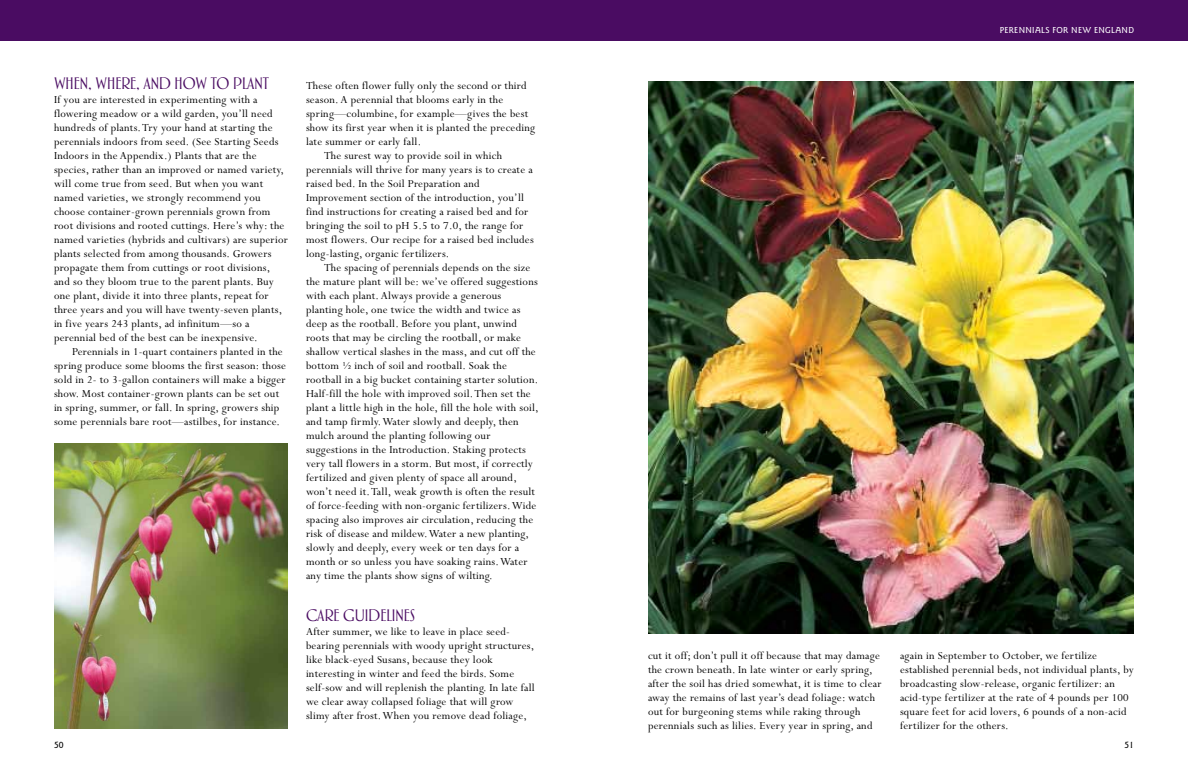
<style>
.page{position:relative;width:1188px;height:779px;background:#fff}
.page>*{position:absolute;margin:0;border:0;box-sizing:border-box;transform-origin:0 0}
.t1{font:14px "Aphasia BT";color:#4a0c62}
.t2{font:12px/14px "Perpetua Std";letter-spacing:.02em;color:#000}
.t3{font:500 10px "Goudy Sans Std";color:#000}
.t4{font:500 9px "Goudy Sans Std";letter-spacing:.04em;color:#fff}
</style>
<div class="page">
<div style="left:0;top:0;width:1188px;height:40px;background:#4a0c62"></div>
<img style="left:648px;top:81px;width:486px;height:552px">
<img style="left:54px;top:443px;width:234px;height:286px">
<p class="t1" style="left:54px;top:74px;width:216px">WHEN , WHERE, AN D HOW TO PLANT</p>
<p class="t2" style="left:54px;top:93px;width:236px">If you are interested in experimenting with a flowering meadow or a wild garden, you’ll need hundreds of plants. Try your hand at starting the perennials indoors from seed. (See Starting Seeds Indoors in the Appendix.) Plants that are the species, rather than an improved or named variety, will come true from seed. But when you want named varieties, we strongly recommend you choose container-grown perennials grown from root divisions and rooted cuttings. Here’s why: the named varieties (hybrids and cultivars) are superior plants selected from among thousands. Growers propagate them from cuttings or root divisions, and so they bloom true to the parent plants. Buy one plant, divide it into three plants, repeat for three years and you will have twenty-seven plants, in five years 243 plants, ad infinitum—so a perennial bed of the best can be inexpensive.</p>
<p class="t2" style="left:54px;top:345px;width:234px;text-indent:18px">Perennials in 1-quart containers planted in the spring produce some blooms the first season: those sold in 2- to 3-gallon containers will make a bigger show. Most container-grown plants can be set out in spring, summer, or fall. In spring, growers ship some perennials bare root—astilbes, for instance.</p>
<p class="t3" style="left:54px;top:739px;width:11px">50</p>
<p class="t2" style="left:306px;top:79px;width:222px">These often flower fully only the second or third</p>
<p class="t2" style="left:306px;top:93px;width:199px">season. A perennial that blooms early in the</p>
<p class="t2" style="left:306px;top:107px;width:224px">spring—columbine, for example—gives the best</p>
<p class="t2" style="left:306px;top:121px;width:231px">show its first year when it is planted the preceding</p>
<p class="t2" style="left:306px;top:135px;width:117px">late summer or early fall.</p>
<p class="t2" style="left:324px;top:149px;width:180px">The surest way to provide soil in which</p>
<p class="t2" style="left:306px;top:163px;width:228px">perennials will thrive for many years is to create a</p>
<p class="t2" style="left:306px;top:177px;width:175px">raised bed. In the Soil Preparation and</p>
<p class="t2" style="left:306px;top:191px;width:220px">Improvement section of the introduction, you’ll</p>
<p class="t2" style="left:306px;top:205px;width:224px">find instructions for creating a raised bed and for</p>
<p class="t2" style="left:306px;top:219px;width:219px">bringing the soil to pH 5.5 to 7.0, the range for</p>
<p class="t2" style="left:306px;top:233px;width:229px">most flowers. Our recipe for a raised bed includes</p>
<p class="t2" style="left:306px;top:247px;width:145px">long-lasting, organic fertilizers.</p>
<p class="t2" style="left:324px;top:261px;width:208px">The spacing of perennials depends on the size</p>
<p class="t2" style="left:306px;top:275px;width:233px">the mature plant will be: we’ve offered suggestions</p>
<p class="t2" style="left:306px;top:289px;width:197px">with each plant. Always provide a generous</p>
<p class="t2" style="left:306px;top:303px;width:216px">planting hole, one twice the width and twice as</p>
<p class="t2" style="left:306px;top:317px;width:213px">deep as the rootball. Before you plant, unwind</p>
<p class="t2" style="left:306px;top:331px;width:217px">roots that may be circling the rootball, or make</p>
<p class="t2" style="left:306px;top:345px;width:231px">shallow vertical slashes in the mass, and cut off the</p>
<p class="t2" style="left:306px;top:359px;width:202px">bottom ½ inch of soil and rootball. Soak the</p>
<p class="t2" style="left:306px;top:373px;width:234px">rootball in a big bucket containing starter solution.</p>
<p class="t2" style="left:306px;top:387px;width:226px">Half-fill the hole with improved soil. Then set the</p>
<p class="t2" style="left:306px;top:401px;width:234px">plant a little high in the hole, fill the hole with soil,</p>
<p class="t2" style="left:306px;top:415px;width:214px">and tamp firmly. Water slowly and deeply, then</p>
<p class="t2" style="left:306px;top:429px;width:186px">mulch around the planting following our</p>
<p class="t2" style="left:306px;top:443px;width:221px">suggestions in the Introduction. Staking protects</p>
<p class="t2" style="left:306px;top:457px;width:228px">very tall flowers in a storm. But most, if correctly</p>
<p class="t2" style="left:306px;top:471px;width:212px">fertilized and given plenty of space all around,</p>
<p class="t2" style="left:306px;top:485px;width:231px">won’t need it. Tall, weak growth is often the result</p>
<p class="t2" style="left:306px;top:499px;width:232px">of force-feeding with non-organic fertilizers. Wide</p>
<p class="t2" style="left:306px;top:513px;width:229px">spacing also improves air circulation, reducing the</p>
<p class="t2" style="left:306px;top:527px;width:225px">risk of disease and mildew. Water a new planting,</p>
<p class="t2" style="left:306px;top:541px;width:215px">slowly and deeply, every week or ten days for a</p>
<p class="t2" style="left:306px;top:555px;width:223px">month or so unless you have soaking rains. Water</p>
<p class="t2" style="left:306px;top:569px;width:188px">any time the plants show signs of wilting.</p>
<p class="t1" style="left:306px;top:606px;width:20px">CARE</p>
<p class="t1" style="left:343px;top:606px;width:44px">GUIDELINES</p>
<p class="t2" style="left:306px;top:625px;width:230px">After summer, we like to leave in place seed&shy;bearing perennials with woody upright structures, like black-eyed Susans, because they look interesting in winter and feed the birds. Some self-sow and will replenish the planting. In late fall we clear away collapsed foliage that will grow slimy after frost. When you remove dead foliage,</p>
<p class="t4" style="left:1000px;top:25px;width:136px">PERENNIALS FOR NEW ENGLAND</p>
<p class="t2" style="left:648px;top:648px;width:235px">cut it off; don’t pull it off because that may damage the crown beneath. In late winter or early spring, after the soil has dried somewhat, it is time to clear away the remains of last year’s dead foliage: watch out for burgeoning stems while raking through perennials such as lilies. Every year in spring, and</p>
<p class="t2" style="left:900px;top:648px;width:235px">again in September to October, we fertilize established perennial beds, not individual plants, by broadcasting slow-release, organic fertilizer: an acid-type fertilizer at the rate of 4 pounds per 100 square feet for acid lovers, 6 pounds of a non-acid fertilizer for the others.</p>
<p class="t3" style="left:1124px;top:739px;width:11px">51</p>
</div>
